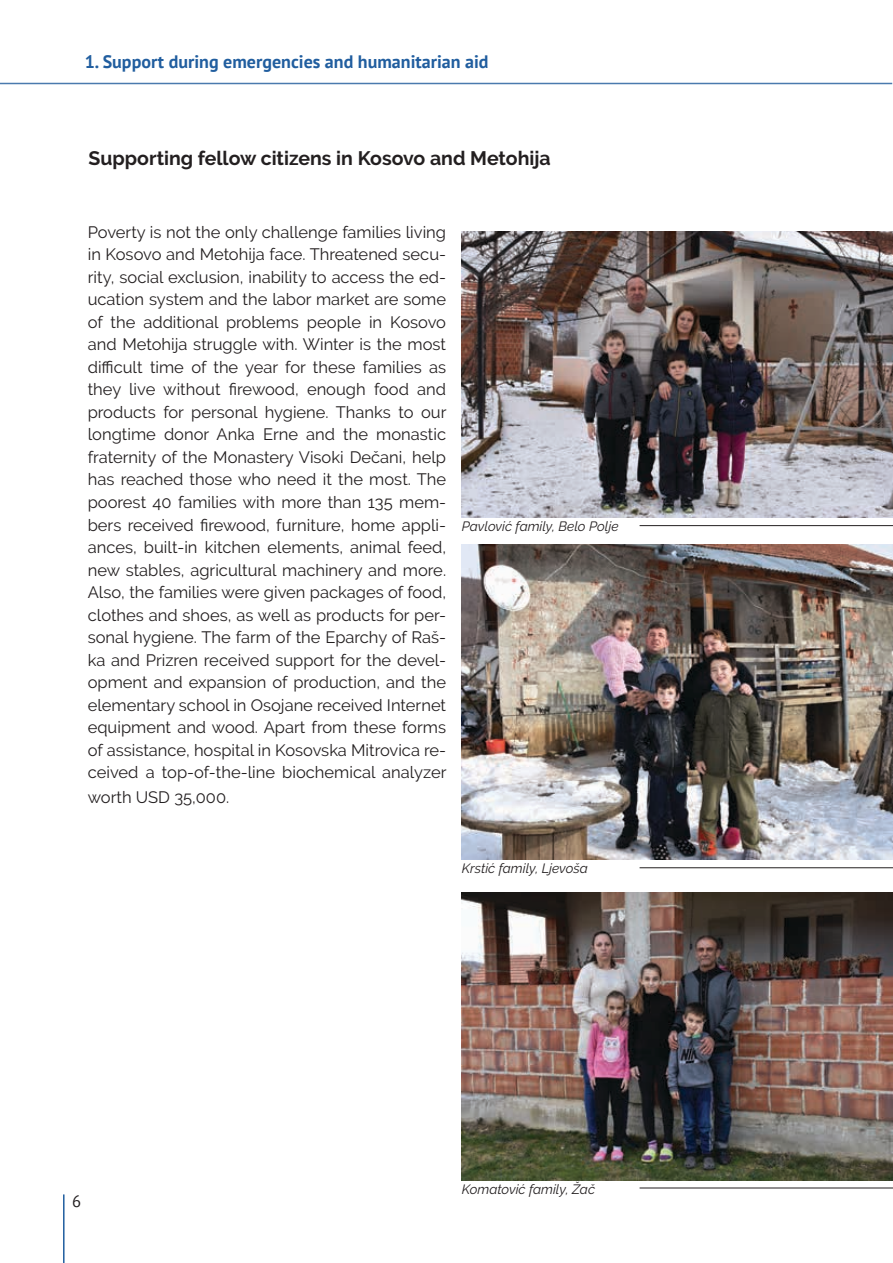
<style>
.page{position:relative;width:893px;height:1263px;background:#fff}
.page>*{position:absolute;margin:0;border:0;box-sizing:border-box;transform-origin:0 0}
.t1{font:700 19.5px "Raleway";color:#231f20}
.t2{font:700 18px "PT Sans";color:#215e9f}
.t3{font:16.5px/22.5px "Raleway";color:#231f20;text-align:justify}
.t4{font:16.5px "PT Sans";color:#231f20}
.t5{font:italic 13.5px "Raleway";color:#231f20}
</style>
<div class="page">
<hr style="left:63px;top:1194px;width:2px;height:69px;background:#215e9f">
<hr style="left:0;top:83px;width:892px;height:1px;background:#4a7aae">
<img style="left:462px;top:231px;width:431px;height:287px">
<img style="left:462px;top:544px;width:431px;height:315px">
<img style="left:462px;top:893px;width:431px;height:287px">
<hr style="left:640px;top:525px;width:253px;height:1px;background:#231f20">
<hr style="left:640px;top:867px;width:253px;height:1px;background:#231f20">
<hr style="left:640px;top:1187px;width:253px;height:1px;background:#231f20">
<p class="t2" style="left:85px;top:50px;width:405px">1. Support during emergencies and humanitarian aid</p>
<p class="t1" style="left:89px;top:147px;width:464px">Supporting fellow citizens in Kosovo and Metohija</p>
<p class="t3" style="left:88px;top:221px;width:360px">Poverty is not the only challenge families living in Kosovo and Metohija face. Threatened secu&shy;rity, social exclusion, inability to access the ed&shy;ucation system and the labor market are some of the additional problems people in Kosovo and Metohija struggle with. Winter is the most difficult time of the year for these families as they live without firewood, enough food and products for personal hygiene. Thanks to our longtime donor Anka Erne and the monastic fraternity of the Monastery Visoki Dečani, help has reached those who need it the most. The poorest 40 families with more than 135 mem&shy;bers received firewood, furniture, home appli&shy;ances, built-in kitchen elements, animal feed, new stables, agricultural machinery and more.<br>Also, the families were given packages of food, clothes and shoes, as well as products for per&shy;sonal hygiene. The farm of the Eparchy of Raš&shy;ka and Prizren received support for the devel&shy;opment and expansion of production, and the elementary school in Osojane received Internet equipment and wood. Apart from these forms of assistance, hospital in Kosovska Mitrovica re&shy;ceived a top-of-the-line biochemical analyzer</p>
<p class="t3" style="left:88px;top:785px;width:143px">worth USD 35,000.</p>
<p class="t5" style="left:462px;top:519px;width:158px">Pavlović family, Belo Polje</p>
<p class="t5" style="left:462px;top:861px;width:128px">Krstić family, Ljevoša</p>
<p class="t4" style="left:72px;top:1190px;width:10px">6</p>
<p class="t5" style="left:462px;top:1181px;width:135px">Komatović family, Žač</p>
</div>
